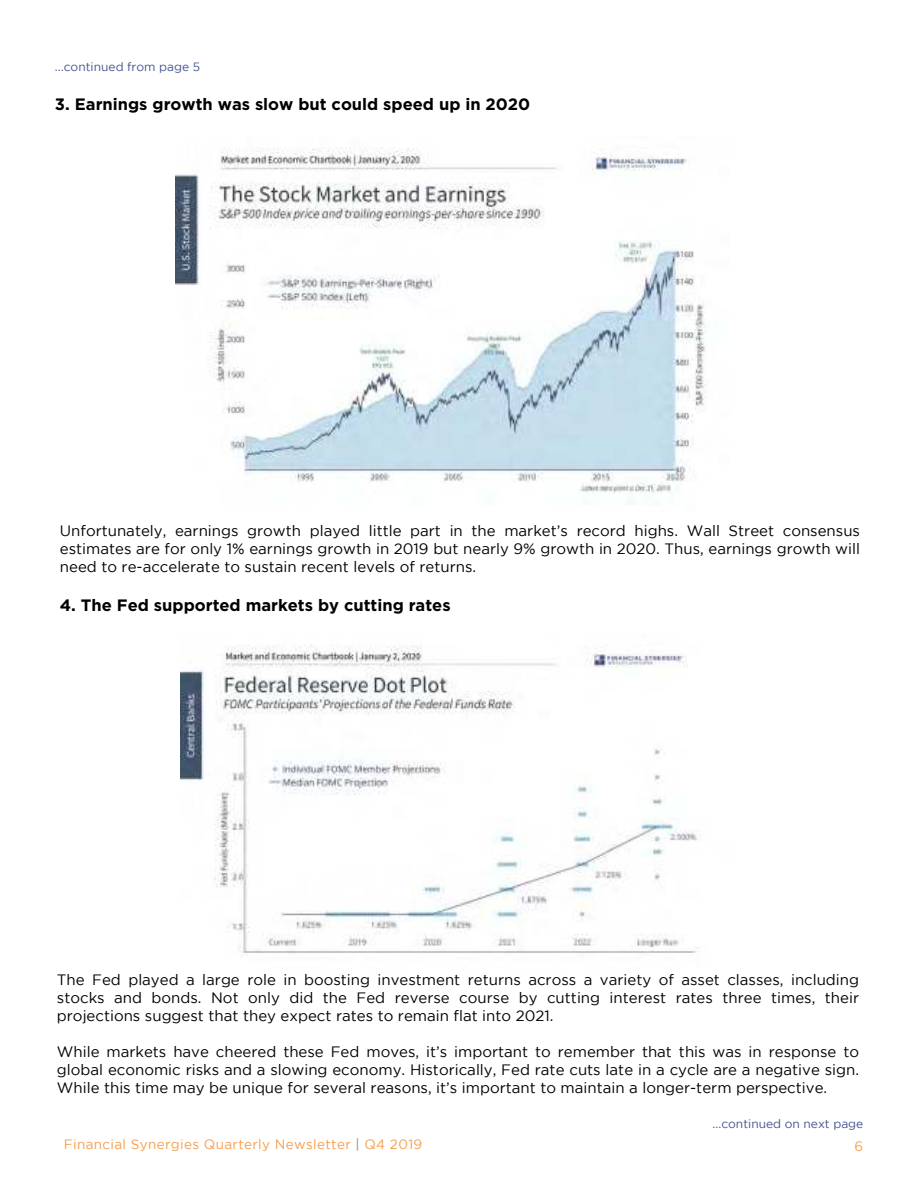
<style>
.page{position:relative;width:918px;height:1188px;background:#fff}
.page>*{position:absolute;margin:0;border:0;box-sizing:border-box;transform-origin:0 0}
.t1{font:700 16.5px "Gotham";color:#000}
.t2{font:15px/18px "Gotham";color:#000;text-align:justify}
.t3{font:13.5px "Gotham";letter-spacing:.025em;color:#f89d4b}
.t4{font:12px "Gotham";color:#43538e}
.s1{color:#82888f}
</style>
<div class="page">
<img style="left:181px;top:645px;width:518px;height:308px">
<img style="left:176px;top:148px;width:530px;height:346px">
<p class="t4" style="left:55px;top:60px;width:147px">...continued from page 5</p>
<p class="t1" style="left:55px;top:95px;width:477px">3. Earnings growth was slow but could speed up in 2020</p>
<p class="t2" style="left:60px;top:522px;width:802px">Unfortunately, earnings growth played little part in the market’s record highs. Wall Street consensus estimates are for only 1% earnings growth in 2019 but nearly 9% growth in 2020. Thus, earnings growth will need to re-accelerate to sustain recent levels of returns.</p>
<p class="t1" style="left:60px;top:596px;width:392px">4. The Fed supported markets by cutting rates</p>
<p class="t2" style="left:57px;top:970px;width:804px">The Fed played a large role in boosting investment returns across a variety of asset classes, including stocks and bonds. Not only did the Fed reverse course by cutting interest rates three times, their projections suggest that they expect rates to remain flat into 2021.</p>
<p class="t2" style="left:57px;top:1042px;width:804px">While markets have cheered these Fed moves, it’s important to remember that this was in response to global economic risks and a slowing economy. Historically, Fed rate cuts late in a cycle are a negative sign.<br>While this time may be unique for several reasons, it’s important to maintain a longer-term perspective.</p>
<p class="t4" style="left:713px;top:1117px;width:152px">...continued on next page</p>
<p class="t3" style="left:64px;top:1136px;width:360px">Financial Synergies Quarterly Newsletter <span class="s1">|</span> Q4 2019</p>
<p class="t3" style="left:854px;top:1139px;width:10px">6</p>
</div>
